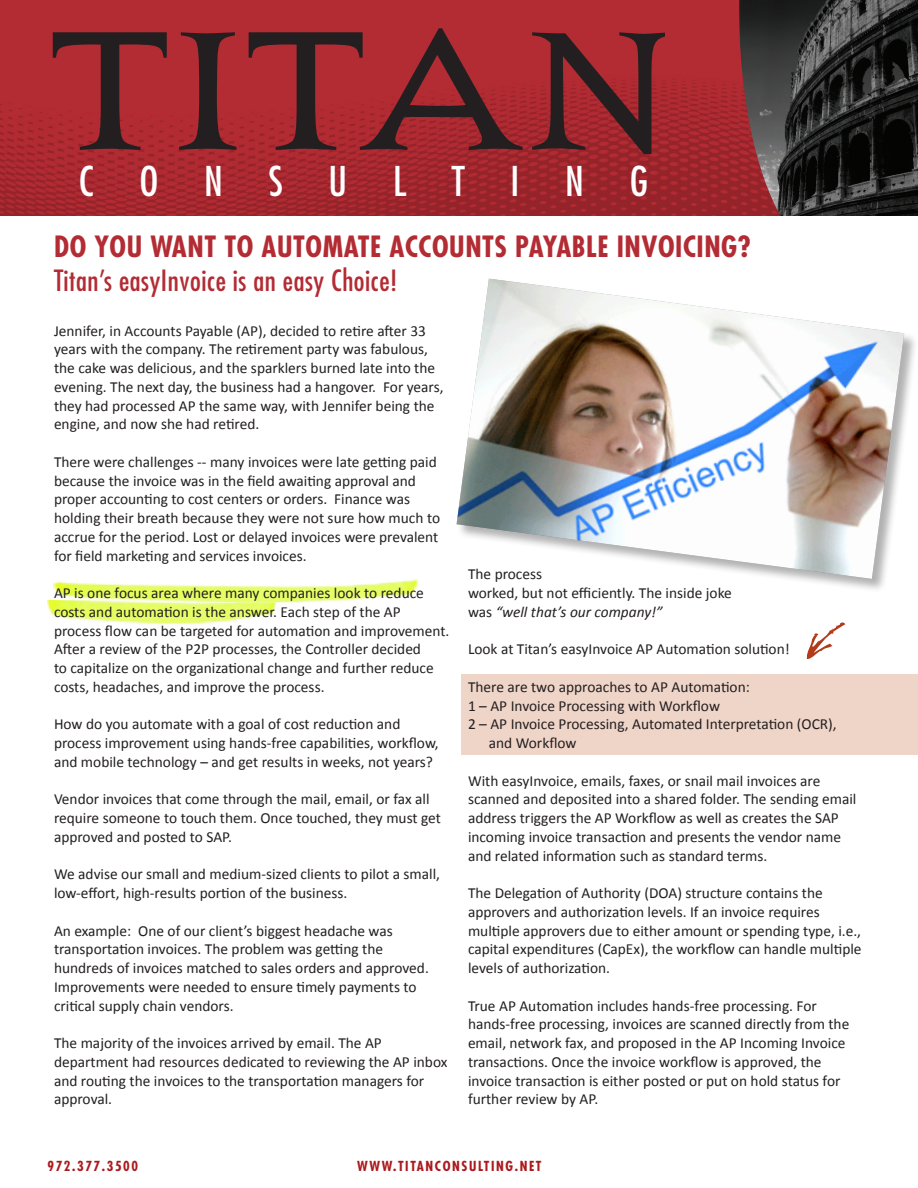
<style>
.page{position:relative;width:918px;height:1188px;background:#fff}
.page>*{position:absolute;margin:0;border:0;box-sizing:border-box;transform-origin:0 0}
.t1{font:condensed 39.9px "Futura";color:#fff}
.t2{font:700 condensed 28.5px "Futura";letter-spacing:.02em;color:#b32b33}
.Sub_head{font:condensed 28.5px "Futura";letter-spacing:.02em;color:#b32b33}
.Body{font:15.3px/18.8px "Calibri";color:#231f20}
.t3{font:700 condensed 13.5px "Futura";letter-spacing:.12em;color:#ab191d}
.s1{font-style:italic}
</style>
<div class="page">
<img style="left:819px;top:0;width:99px;height:216px">
<svg style="left:0;top:0;width:819px;height:216px;fill:#b32b33"></svg>
<img style="left:0;top:73px;width:780px;height:143px">
<svg style="left:53px;top:32px;width:114px;height:118px"></svg>
<svg style="left:179px;top:32px;width:57px;height:118px"></svg>
<svg style="left:249px;top:28px;width:274px;height:122px"></svg>
<svg style="left:532px;top:32px;width:133px;height:122px"></svg>
<div style="left:461px;top:675px;width:457px;height:80px;background:#efd4c8"></div>
<img style="left:47px;top:600px;width:230px;height:25px">
<img style="left:53px;top:579px;width:366px;height:25px">
<div style="left:456px;top:278px;width:462px;height:315px;background:#231f20;opacity:.35"></div>
<img style="left:457px;top:279px;width:447px;height:300px">
<svg style="left:806px;top:622px;width:52px;height:53px"></svg>
<h1 class="t1" style="left:79px;top:156px;width:571px">C O N S U L T I N G</h1>
<p class="t2" style="left:54px;top:228px;width:698px">DO YOU WANT TO AUTOMATE ACCOUNTS PAYABLE INVOICING?</p>
<p class="Sub_head" style="left:54px;top:263px;width:345px">Titan’s easyInvoice is an easy Choice!</p>
<p class="Body" style="left:54px;top:321px;width:391px">Jennifer, in Accounts Payable (AP), decided to retire after 33 years with the company. The retirement party was fabulous, the cake was delicious, and the sparklers burned late into the evening. The next day, the business had a hangover. For years, they had processed AP the same way, with Jennifer being the engine, and now she had retired.</p>
<p class="Body" style="left:54px;top:452px;width:388px">There were challenges -- many invoices were late getting paid because the invoice was in the field awaiting approval and proper accounting to cost centers or orders. Finance was holding their breath because they were not sure how much to accrue for the period. Lost or delayed invoices were prevalent for field marketing and services invoices.</p>
<p class="Body" style="left:54px;top:584px;width:397px">AP is one focus area where many companies look to reduce costs and automation is the answer. Each step of the AP process flow can be targeted for automation and improvement.<br>After a review of the P2P processes, the Controller decided<br>to capitalize on the organizational change and further reduce costs, headaches, and improve the process.</p>
<p class="Body" style="left:54px;top:715px;width:386px">How do you automate with a goal of cost reduction and process improvement using hands-free capabilities, workflow, and mobile technology – and get results in weeks, not years?</p>
<p class="Body" style="left:54px;top:790px;width:389px">Vendor invoices that come through the mail, email, or fax all require someone to touch them. Once touched, they must get approved and posted to SAP.</p>
<p class="Body" style="left:54px;top:865px;width:388px">We advise our small and medium-sized clients to pilot a small, low-effort, high-results portion of the business.</p>
<p class="Body" style="left:54px;top:921px;width:376px">An example: One of our client’s biggest headache was transportation invoices. The problem was getting the hundreds of invoices matched to sales orders and approved.<br>Improvements were needed to ensure timely payments to critical supply chain vendors.</p>
<p class="Body" style="left:54px;top:1034px;width:395px">The majority of the invoices arrived by email. The AP department had resources dedicated to reviewing the AP inbox and routing the invoices to the transportation managers for approval.</p>
<p class="Body" style="left:468px;top:565px;width:265px">The process<br>worked, but not efficiently. The inside joke was <span class="s1">“well that’s our company!”</span></p>
<p class="Body" style="left:468px;top:640px;width:323px">Look at Titan’s easyInvoice AP Automation solution!</p>
<p class="Body" style="left:468px;top:677px;width:283px">There are two approaches to AP Automation:</p>
<p class="Body" style="left:468px;top:696px;width:254px">1 – AP Invoice Processing with Workflow</p>
<p class="Body" style="left:489px;top:715px;width:349px;text-indent:-21px">2 – AP Invoice Processing, Automated Interpretation (OCR), and Workflow</p>
<p class="Body" style="left:468px;top:771px;width:390px">With easyInvoice, emails, faxes, or snail mail invoices are scanned and deposited into a shared folder. The sending email address triggers the AP Workflow as well as creates the SAP incoming invoice transaction and presents the vendor name and related information such as standard terms.</p>
<p class="Body" style="left:468px;top:884px;width:395px">The Delegation of Authority (DOA) structure contains the approvers and authorization levels. If an invoice requires multiple approvers due to either amount or spending type, i.e., capital expenditures (CapEx), the workflow can handle multiple levels of authorization.</p>
<p class="Body" style="left:468px;top:996px;width:383px">True AP Automation includes hands-free processing. For hands-free processing, invoices are scanned directly from the email, network fax, and proposed in the AP Incoming Invoice transactions. Once the invoice workflow is approved, the invoice transaction is either posted or put on hold status for further review by AP.</p>
<p class="t3" style="left:48px;top:1157px;width:92px">972.377.3500</p>
<p class="t3" style="left:357px;top:1157px;width:186px">WWW.TITANCONSULTING.NET</p>
</div>
